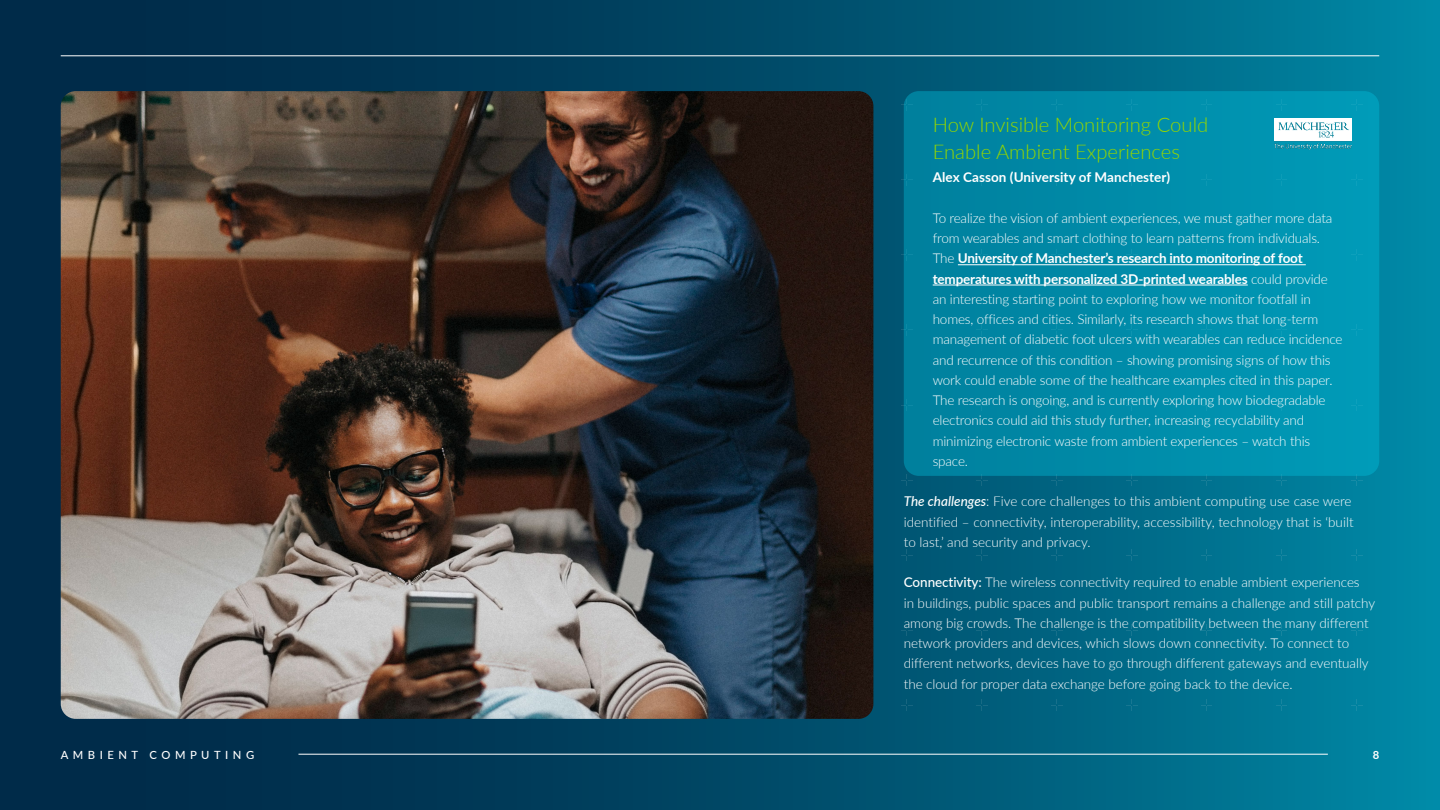
<style>
.page{position:relative;width:1440px;height:810px;background:#fff}
.page>*{position:absolute;margin:0;border:0;box-sizing:border-box;transform-origin:0 0}
.t1{font:300 20.25px/27px "Lato";color:#95d600}
.t2{font:300 13.5px/20.2px "Lato";letter-spacing:-.01em;color:#fff}
.t3{font:700 13.5px "Lato";letter-spacing:.005em;color:#fff}
.t4{font:500 11.25px "Lato";letter-spacing:.4em;color:#fff}
.t5{font:700 11.25px "Lato";color:#fff}
.s1{font-weight:700}
.s2{font-weight:500;font-style:italic}
.s3{font-weight:500}
</style>
<div class="page">
<div style="left:0;top:0;width:1440px;height:810px;background:linear-gradient(to right,#001d3b,#007f9c)"></div>
<hr style="left:61px;top:56px;width:1318px;height:1px;background:#fff">
<hr style="left:298px;top:754px;width:1030px;height:1px;background:#fff">
<svg style="left:901px;top:99px;width:4px;height:12px"></svg>
<svg style="left:901px;top:174px;width:3px;height:12px"></svg>
<svg style="left:901px;top:249px;width:3px;height:12px"></svg>
<svg style="left:901px;top:324px;width:3px;height:12px"></svg>
<svg style="left:901px;top:399px;width:3px;height:12px"></svg>
<svg style="left:901px;top:474px;width:11px;height:12px"></svg>
<svg style="left:976px;top:476px;width:12px;height:10px"></svg>
<svg style="left:1051px;top:476px;width:12px;height:10px"></svg>
<svg style="left:1126px;top:476px;width:12px;height:10px"></svg>
<svg style="left:901px;top:549px;width:11px;height:12px"></svg>
<svg style="left:976px;top:549px;width:12px;height:12px"></svg>
<svg style="left:1051px;top:549px;width:12px;height:12px"></svg>
<svg style="left:1126px;top:549px;width:12px;height:12px"></svg>
<svg style="left:901px;top:624px;width:11px;height:12px"></svg>
<svg style="left:976px;top:624px;width:12px;height:12px"></svg>
<svg style="left:1051px;top:624px;width:12px;height:12px"></svg>
<svg style="left:1126px;top:624px;width:12px;height:12px"></svg>
<svg style="left:901px;top:699px;width:11px;height:12px"></svg>
<svg style="left:976px;top:699px;width:12px;height:12px"></svg>
<svg style="left:1051px;top:699px;width:12px;height:12px"></svg>
<svg style="left:1126px;top:699px;width:12px;height:12px"></svg>
<svg style="left:1201px;top:476px;width:11px;height:10px"></svg>
<svg style="left:1276px;top:476px;width:11px;height:10px"></svg>
<svg style="left:1351px;top:476px;width:11px;height:10px"></svg>
<svg style="left:1201px;top:549px;width:11px;height:12px"></svg>
<svg style="left:1276px;top:549px;width:11px;height:12px"></svg>
<svg style="left:1351px;top:549px;width:11px;height:12px"></svg>
<svg style="left:1201px;top:624px;width:11px;height:12px"></svg>
<svg style="left:1276px;top:624px;width:11px;height:12px"></svg>
<svg style="left:1351px;top:624px;width:11px;height:12px"></svg>
<svg style="left:1201px;top:699px;width:11px;height:12px"></svg>
<svg style="left:1276px;top:699px;width:11px;height:12px"></svg>
<svg style="left:1351px;top:699px;width:11px;height:12px"></svg>
<div style="left:904px;top:91px;width:475px;height:385px;background:linear-gradient(to right,#007f9c,#009bb9);border-radius:15px"></div>
<hr style="left:958px;top:265px;width:348px;height:1px;background:#fff">
<hr style="left:933px;top:285px;width:315px;height:1px;background:#fff">
<img style="left:61px;top:91px;width:812px;height:628px">
<img style="left:1275px;top:118px;width:77px;height:32px">
<h1 class="t1" style="left:933px;top:110px;width:277px">How Invisible Monitoring Could<br>Enable Ambient Experiences</h1>
<p class="t3" style="left:933px;top:167px;width:239px">Alex Casson (University of Manchester)</p>
<p class="t2" style="left:933px;top:207px;width:411px">To realize the vision of ambient experiences, we must gather more data from wearables and smart clothing to learn patterns from individuals.<br>The <span class="s1">University of Manchester’s research into monitoring of foot temperatures with personalized 3D-printed wearables</span> could provide an interesting starting point to exploring how we monitor footfall in homes, offices and cities. Similarly, its research shows that long-term management of diabetic foot ulcers with wearables can reduce incidence and recurrence of this condition – showing promising signs of how this work could enable some of the healthcare examples cited in this paper.<br>The research is ongoing, and is currently exploring how biodegradable electronics could aid this study further, increasing recyclability and minimizing electronic waste from ambient experiences – watch this space.</p>
<p class="t2" style="left:904px;top:491px;width:451px"><span class="s2">The challenges</span>: Five core challenges to this ambient computing use case were identified – connectivity, interoperability, accessibility, technology that is ‘built to last,’ and security and privacy.</p>
<p class="t2" style="left:904px;top:572px;width:473px"><span class="s3">Connectivity:</span> The wireless connectivity required to enable ambient experiences<br>in buildings, public spaces and public transport remains a challenge and still patchy among big crowds. The challenge is the compatibility between the many different network providers and devices, which slows down connectivity. To connect to different networks, devices have to go through different gateways and eventually the cloud for proper data exchange before going back to the device.</p>
<p class="t4" style="left:61px;top:747px;width:195px">AMBIENT COMPUTING</p>
<p class="t5" style="left:1373px;top:747px;width:8px">8</p>
</div>
